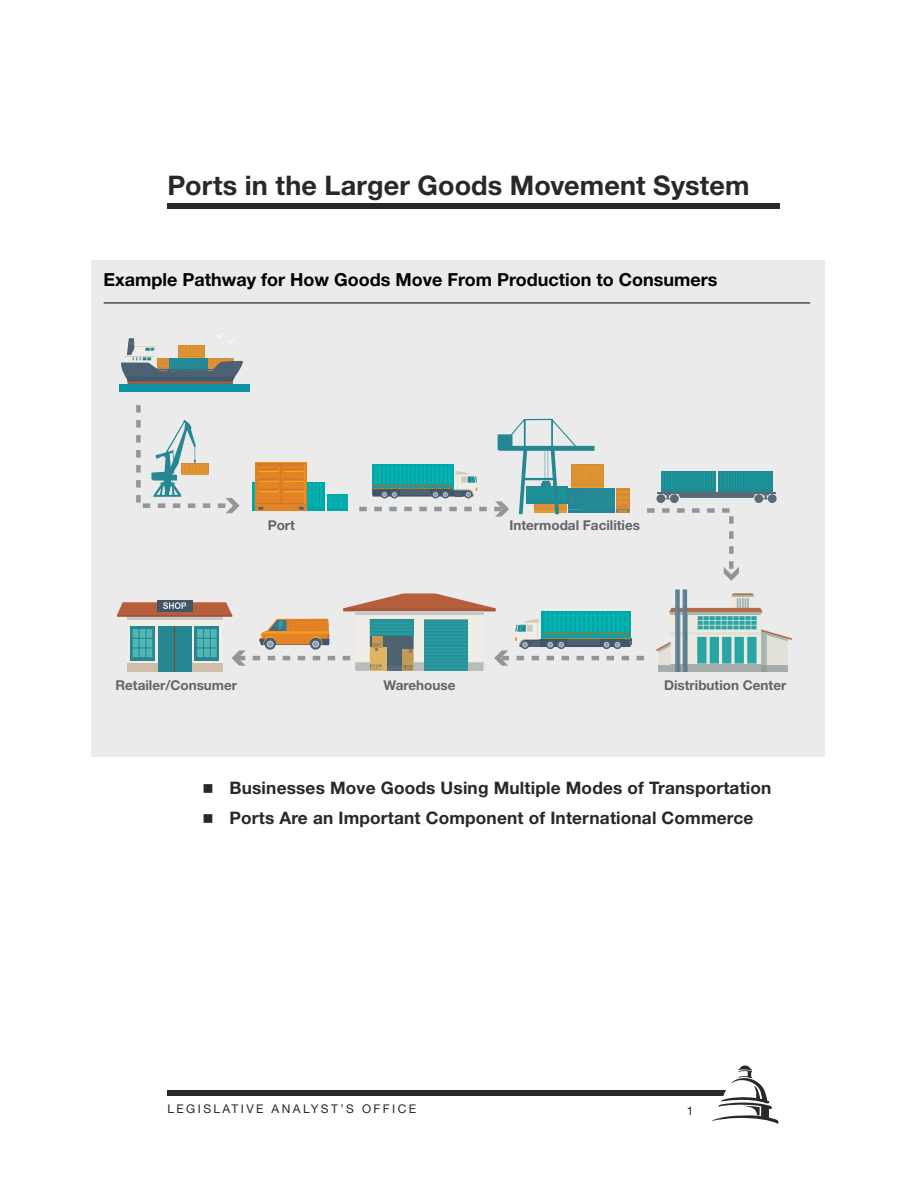
<style>
.page{position:relative;width:918px;height:1188px;background:#fff}
.page>*{position:absolute;margin:0;border:0;box-sizing:border-box;transform-origin:0 0}
.t1{font:700 27px "Helvetica Neue LT Pro";letter-spacing:.005em;color:#292829}
.t2{font:700 18px "Helvetica Neue LT";color:#000}
.t3{font:700 18px "Helvetica";color:#000}
.t4{font:700 17.25px/30px "Helvetica Neue LT Pro";letter-spacing:.01em;color:#292829}
.t5{font:700 13.5px "Helvetica Neue LT";color:#636466}
.t6{font:12px "Helvetica Neue LT Pro";letter-spacing:.2em;color:#292829}
.s1{font-weight:400}
</style>
<div class="page">
<div style="left:168px;top:1090px;width:567px;height:5px;background:#292829"></div>
<svg style="left:712px;top:1065px;width:67px;height:59px"></svg>
<div style="left:168px;top:204px;width:612px;height:5px;background:#292829"></div>
<div style="left:92px;top:261px;width:733px;height:496px;background:#ebebec"></div>
<hr style="left:104px;top:303px;width:706px;height:1px;background:#000">
<div style="left:140px;top:667px;width:73px;height:5px;background:#d0bead"></div>
<svg style="left:656px;top:593px;width:136px;height:79px"></svg>
<hr style="left:683px;top:590px;width:4px;height:82px;background:#587d8e">
<div style="left:675px;top:590px;width:5px;height:82px;background:#587d8e"></div>
<hr style="left:683px;top:590px;width:2px;height:82px;background:#688895">
<hr style="left:676px;top:590px;width:1px;height:82px;background:#688895">
<div style="left:718px;top:471px;width:54px;height:19px;background:#268691"></div>
<div style="left:661px;top:471px;width:54px;height:19px;background:#268691"></div>
<svg style="left:121px;top:333px;width:122px;height:51px"></svg>
<div style="left:119px;top:384px;width:131px;height:7px;background:#0e93a3"></div>
<hr style="left:252px;top:507px;width:72px;height:4px;background:#00a7a7">
<div style="left:252px;top:482px;width:72px;height:25px;background:#00a7a7"></div>
<hr style="left:316px;top:483px;width:2px;height:23px;background:#09b3b3">
<hr style="left:313px;top:483px;width:2px;height:23px;background:#09b3b3">
<hr style="left:309px;top:483px;width:2px;height:23px;background:#09b3b3">
<hr style="left:254px;top:483px;width:2px;height:23px;background:#09b3b3">
<hr style="left:320px;top:483px;width:2px;height:23px;background:#09b3b3">
<div style="left:255px;top:505px;width:52px;height:6px;background:#e38325"></div>
<svg style="left:255px;top:462px;width:52px;height:48px;background:#df8325"></svg>
<hr style="left:327px;top:509px;width:21px;height:2px;background:#00a7a7">
<div style="left:327px;top:494px;width:21px;height:15px;background:#00a7a7"></div>
<svg style="left:331px;top:495px;width:7px;height:13px"></svg>
<svg style="left:647px;top:472px;width:130px;height:109px"></svg>
<svg style="left:117px;top:593px;width:527px;height:78px"></svg>
<svg style="left:359px;top:419px;width:271px;height:98px"></svg>
<svg style="left:136px;top:405px;width:104px;height:108px"></svg>
<div style="left:158px;top:626px;width:33px;height:46px;background:#268691"></div>
<hr style="left:175px;top:626px;width:1px;height:46px;background:#8f431f">
<h1 class="t1" style="left:168px;top:169px;width:584px">Ports in the Larger Goods Movement System</h1>
<p class="t3" style="left:300px;top:174px;width:245px"><span class="s1">Large.ait</span> ARTWORK #220416</p>
<p class="t2" style="left:104px;top:269px;width:615px">Example Pathway for How Goods Move From Production to Consumers</p>
<p class="t5" style="left:268px;top:517px;width:29px">Port</p>
<p class="t5" style="left:509px;top:517px;width:132px">Intermodal Facilities</p>
<p class="t5" style="left:115px;top:677px;width:123px">Retailer/Consumer</p>
<p class="t5" style="left:383px;top:677px;width:74px">Warehouse</p>
<p class="t5" style="left:664px;top:677px;width:124px">Distribution Center</p>
<p class="t4" style="left:230px;top:772px;width:543px">Businesses Move Goods Using Multiple Modes of Transportation<br>Ports Are an Important Component of International Commerce</p>
<p class="t6" style="left:168px;top:1101px;width:250px">LEGISLATIVE ANALYST’S OFFICE</p>
<p class="t6" style="left:687px;top:1103px;width:8px">1</p>
</div>
